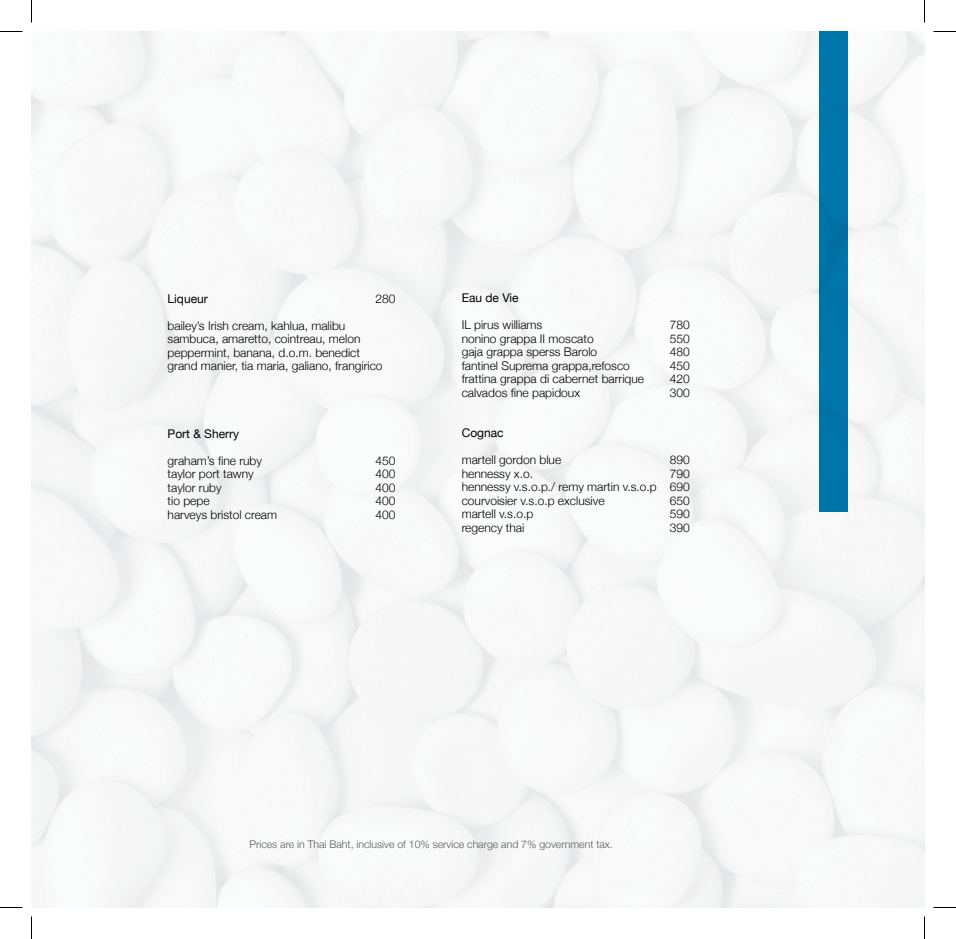
<style>
.page{position:relative;width:956px;height:939px;background:#fff}
.page>*{position:absolute;margin:0;border:0;box-sizing:border-box;transform-origin:0 0}
.t1{font:300 12px/13.5px "Helvetica Neue";color:#000}
.t2{font:12px "Helvetica Neue";color:#000}
.t3{font:300 10.5px "Helvetica Neue";color:#58595b}
</style>
<div class="page">
<img style="left:32px;top:32px;width:892px;height:875px">
<div style="left:820px;top:32px;width:28px;height:480px;background:#0078ae"></div>
<svg style="left:0;top:31px;width:22px;height:1px"></svg>
<svg style="left:933px;top:31px;width:23px;height:1px"></svg>
<svg style="left:0;top:907px;width:22px;height:1px"></svg>
<svg style="left:933px;top:907px;width:23px;height:1px"></svg>
<svg style="left:31px;top:0;width:1px;height:22px"></svg>
<svg style="left:31px;top:916px;width:1px;height:23px"></svg>
<svg style="left:924px;top:0;width:1px;height:22px"></svg>
<svg style="left:924px;top:916px;width:1px;height:23px"></svg>
<p class="t2" style="left:168px;top:291px;width:42px">Liqueur</p>
<p class="t1" style="left:376px;top:291px;width:22px">280</p>
<p class="t1" style="left:168px;top:318px;width:216px">bailey’s Irish cream, kahlua, malibu sambuca, amaretto, cointreau, melon peppermint, banana, d.o.m. benedict grand manier, tia maria, galiano, frangirico</p>
<p class="t2" style="left:168px;top:426px;width:73px">Port &amp; Sherry</p>
<p class="t1" style="left:168px;top:453px;width:96px">graham’s fine ruby</p>
<p class="t1" style="left:376px;top:453px;width:22px">450</p>
<p class="t1" style="left:168px;top:467px;width:88px">taylor port tawny</p>
<p class="t1" style="left:376px;top:467px;width:22px">400</p>
<p class="t1" style="left:168px;top:480px;width:56px">taylor ruby</p>
<p class="t1" style="left:376px;top:480px;width:22px">400</p>
<p class="t1" style="left:168px;top:494px;width:44px">tio pepe</p>
<p class="t1" style="left:376px;top:494px;width:22px">400</p>
<p class="t1" style="left:168px;top:507px;width:111px">harveys bristol cream</p>
<p class="t1" style="left:376px;top:507px;width:22px">400</p>
<p class="t2" style="left:462px;top:291px;width:58px">Eau de Vie</p>
<p class="t1" style="left:462px;top:318px;width:82px">IL pirus williams</p>
<p class="t1" style="left:670px;top:318px;width:22px">780</p>
<p class="t1" style="left:462px;top:332px;width:134px">nonino grappa II moscato</p>
<p class="t1" style="left:670px;top:332px;width:22px">550</p>
<p class="t1" style="left:462px;top:345px;width:137px">gaja grappa sperss Barolo</p>
<p class="t1" style="left:670px;top:345px;width:22px">480</p>
<p class="t1" style="left:462px;top:359px;width:170px">fantinel Suprema grappa,refosco</p>
<p class="t1" style="left:670px;top:359px;width:22px">450</p>
<p class="t1" style="left:462px;top:372px;width:184px">frattina grappa di cabernet barrique</p>
<p class="t1" style="left:670px;top:372px;width:22px">420</p>
<p class="t1" style="left:462px;top:386px;width:120px">calvados fine papidoux</p>
<p class="t1" style="left:670px;top:386px;width:22px">300</p>
<p class="t2" style="left:462px;top:426px;width:43px">Cognac</p>
<p class="t1" style="left:462px;top:453px;width:101px">martell gordon blue</p>
<p class="t1" style="left:670px;top:453px;width:22px">890</p>
<p class="t1" style="left:462px;top:467px;width:73px">hennessy x.o.</p>
<p class="t1" style="left:462px;top:467px;width:229px;text-align:justify;text-indent:208px">790 hennessy v.s.o.p./ remy martin v.s.o.p 690 courvoisier v.s.o.p exclusive</p>
<p class="t1" style="left:670px;top:494px;width:22px">650</p>
<p class="t1" style="left:462px;top:507px;width:73px">martell v.s.o.p</p>
<p class="t1" style="left:670px;top:507px;width:22px">590</p>
<p class="t1" style="left:462px;top:521px;width:64px">regency thai</p>
<p class="t1" style="left:670px;top:521px;width:22px">390</p>
<p class="t3" style="left:250px;top:837px;width:365px">Prices are in Thai Baht, inclusive of 10% service charge and 7% government tax.</p>
</div>
